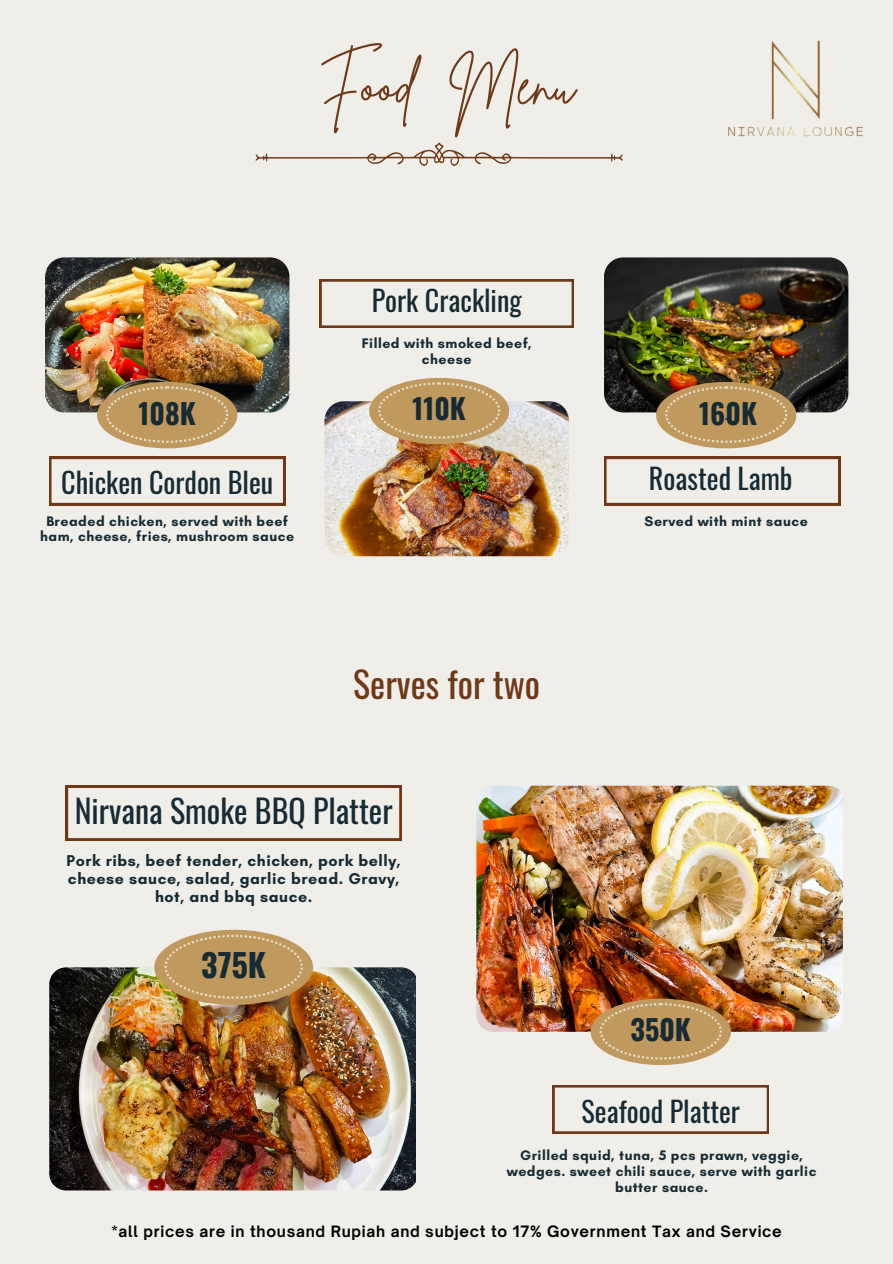
<style>
.page{position:relative;width:893px;height:1264px;background:#fff}
.page>*{position:absolute;margin:0;border:0;box-sizing:border-box;transform-origin:0 0}
.t1{font:55.5px "Brittany Signature";color:#6f3817}
.t2{font:35.85px "Oswald";color:#6f3817}
.t3{font:31.95px "Oswald";color:#172b34}
.t4{font:700 31.95px "Oswald";color:#172b34}
.t5{font:28.2px "Oswald";color:#172b34}
.t6{font:700 28.2px "Oswald";color:#172b34}
.t7{font:21px "Cinzel";color:#172b34}
.t8{font:700 16.05px/17.9px "Glacial Indifference";letter-spacing:.035em;color:#172b34;text-align:center}
.t9{font:700 15px "Open Sauce One";letter-spacing:.05em;color:#000}
.t10{font:700 14.1px/15.8px "Glacial Indifference";letter-spacing:.035em;color:#172b34;text-align:center}
</style>
<div class="page">
<div style="left:0;top:0;width:892px;height:1263px;background:#efeee9"></div>
<img style="left:728px;top:40px;width:135px;height:97px">
<svg style="left:255px;top:142px;width:367px;height:24px"></svg>
<svg style="left:604px;top:457px;width:236px;height:48px"></svg>
<img style="left:604px;top:257px;width:244px;height:155px;border-radius:19px">
<div style="left:656px;top:382px;width:140px;height:66px;background:#c0995f;border-radius:50%"></div>
<svg style="left:665px;top:386px;width:122px;height:56px"></svg>
<img style="left:45px;top:257px;width:244px;height:155px;border-radius:19px">
<div style="left:97px;top:382px;width:140px;height:66px;background:#c0995f;border-radius:50%"></div>
<svg style="left:106px;top:386px;width:122px;height:56px"></svg>
<svg style="left:319px;top:279px;width:255px;height:48px"></svg>
<img style="left:324px;top:401px;width:245px;height:155px;border-radius:19px">
<div style="left:369px;top:378px;width:140px;height:66px;background:#c0995f;border-radius:50%"></div>
<svg style="left:378px;top:382px;width:122px;height:56px"></svg>
<img style="left:476px;top:785px;width:366px;height:246px">
<div style="left:590px;top:998px;width:140px;height:67px;background:#c0995f;border-radius:50%"></div>
<svg style="left:599px;top:1003px;width:123px;height:56px"></svg>
<svg style="left:552px;top:1085px;width:216px;height:48px"></svg>
<img style="left:49px;top:967px;width:367px;height:223px">
<div style="left:154px;top:929px;width:159px;height:75px;background:#c0995f;border-radius:50%"></div>
<svg style="left:164px;top:934px;width:139px;height:64px"></svg>
<svg style="left:66px;top:785px;width:335px;height:55px"></svg>
<svg style="left:49px;top:457px;width:236px;height:48px"></svg>
<h1 class="t1" style="left:318px;top:49px;width:258px">Food Menu</h1>
<h6 class="t5" style="left:372px;top:278px;width:151px">Pork Crackling</h6>
<p class="t10" style="left:361px;top:335px;width:171px">Filled with smoked beef, cheese</p>
<p class="t6" style="left:139px;top:391px;width:59px">108K</p>
<h5 class="t7" style="left:165px;top:400px;width:5px">.</h5>
<h5 class="t6" style="left:412px;top:387px;width:55px">110K</h5>
<p class="t7" style="left:437px;top:395px;width:5px">.</p>
<h6 class="t6" style="left:699px;top:391px;width:59px">160K</h6>
<p class="t7" style="left:724px;top:400px;width:5px">.</p>
<p class="t5" style="left:61px;top:460px;width:214px">Chicken Cordon Bleu</p>
<h5 class="t10" style="left:40px;top:513px;width:255px">Breaded chicken, served with beef ham, cheese, fries, mushroom sauce</h5>
<p class="t5" style="left:649px;top:456px;width:145px">Roasted Lamb</p>
<h6 class="t10" style="left:644px;top:513px;width:165px">Served with mint sauce</h6>
<p class="t2" style="left:353px;top:656px;width:188px">Serves for two</p>
<h6 class="t3" style="left:75px;top:786px;width:319px">Nirvana Smoke BBQ Platter</h6>
<h5 class="t8" style="left:67px;top:851px;width:335px">Pork ribs, beef tender, chicken, pork belly, cheese sauce, salad, garlic bread. Gravy, hot, and bbq sauce.</h5>
<p class="t4" style="left:201px;top:939px;width:66px">375K</p>
<h3 class="t7" style="left:232px;top:951px;width:5px">.</h3>
<p class="t6" style="left:630px;top:1007px;width:62px">350K</p>
<h2 class="t7" style="left:658px;top:1016px;width:5px">.</h2>
<h4 class="t5" style="left:581px;top:1089px;width:160px">Seafood Platter</h4>
<p class="t10" style="left:506px;top:1147px;width:311px">Grilled squid, tuna, 5 pcs prawn, veggie, wedges. sweet chili sauce, serve with garlic butter sauce.</p>
<p class="t9" style="left:111px;top:1221px;width:671px">*all prices are in thousand Rupiah and subject to 17% Government Tax and Service</p>
</div>
